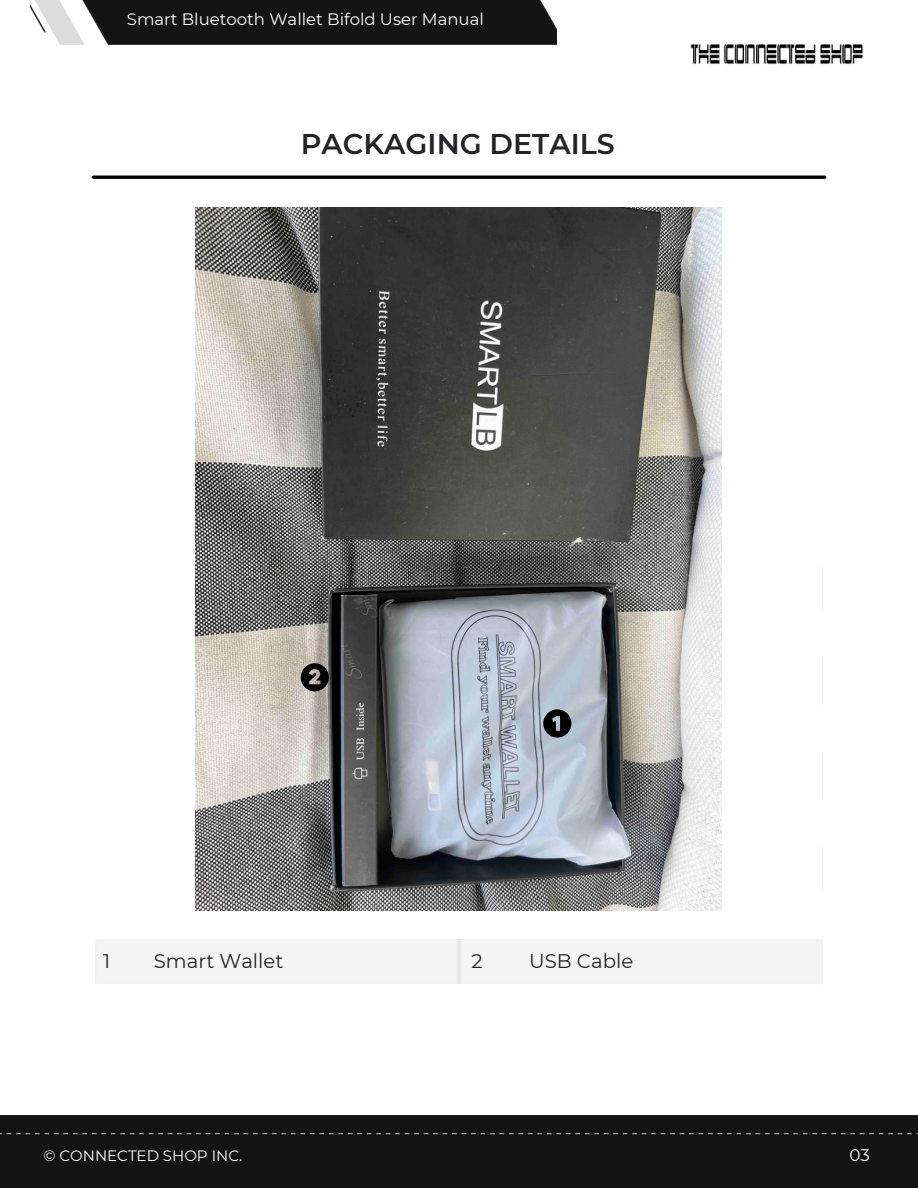
<style>
.page{position:relative;width:918px;height:1188px;background:#fff}
.page>*{position:absolute;margin:0;border:0;box-sizing:border-box;transform-origin:0 0}
.t1{font:600 28.5px "Montserrat";color:#222428}
.t2{font:19.65px "Montserrat";color:#222428}
.t3{font:16.8px "Montserrat";color:#fff}
.t4{font:16.5px "Montserrat";color:#fff}
.t5{font:15px "Montserrat";color:#fff}
</style>
<div class="page">
<img style="left:690px;top:44px;width:173px;height:20px">
<div style="left:0;top:1116px;width:918px;height:72px;background:#141414"></div>
<hr style="left:94px;top:176px;width:731px;height:3px;background:#000">
<img style="left:195px;top:207px;width:527px;height:703px">
<svg style="left:543px;top:709px;width:28px;height:29px"></svg>
<svg style="left:301px;top:663px;width:28px;height:28px"></svg>
<img style="left:31px;top:0;width:525px;height:45px">
<p class="t4" style="left:127px;top:9px;width:358px">Smart Bluetooth Wallet Bifold User Manual</p>
<h1 class="t1" style="left:301px;top:126px;width:316px">PACKAGING DETAILS</h1>
<p class="t2" style="left:103px;top:949px;width:9px">1</p>
<p class="t2" style="left:154px;top:949px;width:131px">Smart Wallet</p>
<p class="t2" style="left:471px;top:949px;width:13px">2</p>
<p class="t2" style="left:529px;top:949px;width:105px">USB Cable</p>
<p class="t5" style="left:43px;top:1147px;width:200px">© CONNECTED SHOP INC.</p>
<p class="t3" style="left:849px;top:1145px;width:22px">03</p>
</div>
